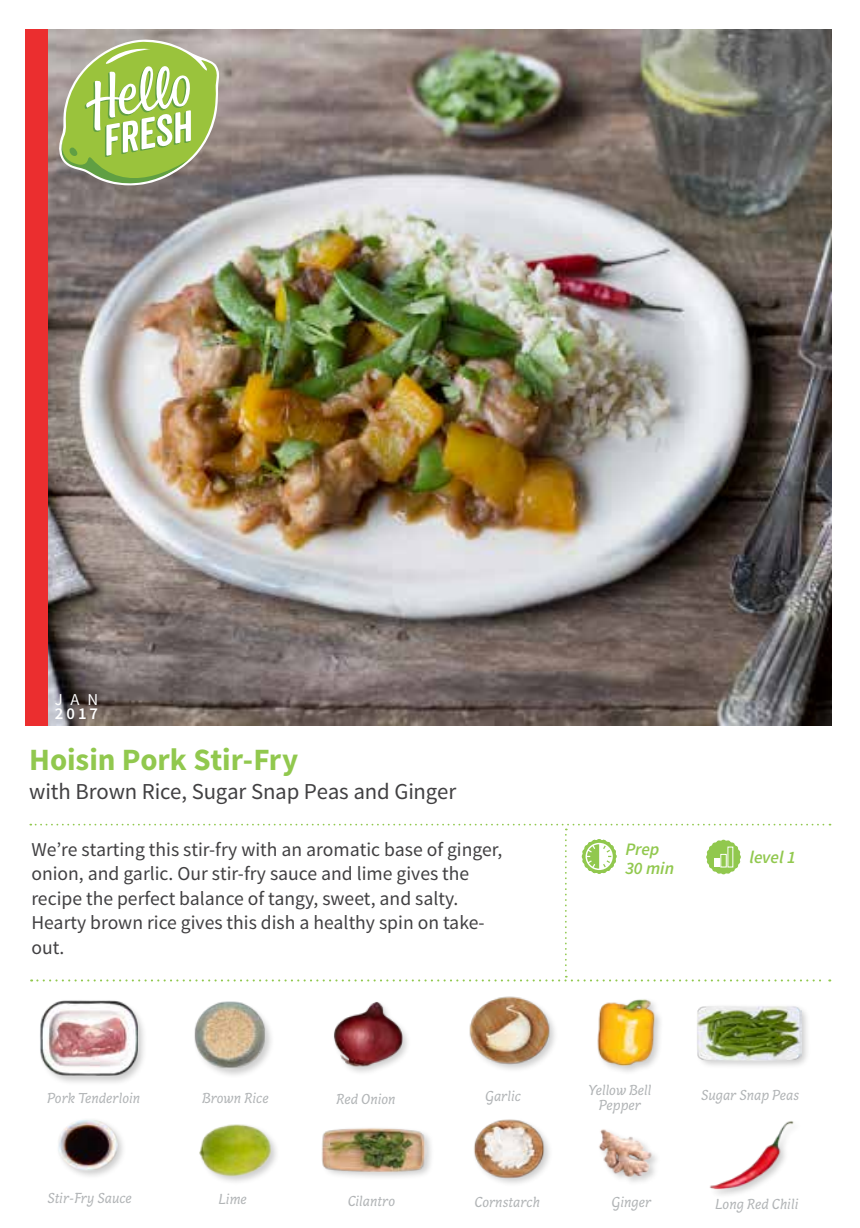
<style>
.page{position:relative;width:860px;height:1228px;background:#fff}
.page>*{position:absolute;margin:0;border:0;box-sizing:border-box;transform-origin:0 0}
.t1{font:700 30.97px "Source Sans Pro";letter-spacing:-.005em;color:#91c84e}
.t2{font:22.75px "Source Sans Pro";letter-spacing:-.01em;color:#414042}
.t3{font:19.6px/24.5px "Source Sans Pro";color:#414042}
.t4{font:italic 600 17.5px/18.6px "Source Sans Pro";color:#91c84e}
.t5{font:600 16.62px "Source Sans Pro";color:#fff}
.t6{font:16.62px "Source Sans Pro";color:#fff}
.t7{font:italic 14.88px/14.5px "Capucine Basic";color:#b1b4b6;text-align:center}
</style>
<div class="page">
<img style="left:48px;top:29px;width:783px;height:696px">
<div style="left:26px;top:29px;width:22px;height:696px;background:#eb2e2f"></div>
<svg style="left:55px;top:39px;width:164px;height:158px;background:#a5b974"></svg>
<img style="left:597px;top:999px;width:64px;height:73px">
<div style="left:695px;top:1003px;width:116px;height:66px;background:#000;opacity:.2"></div>
<img style="left:696px;top:1003px;width:105px;height:66px">
<img style="left:58px;top:1119px;width:65px;height:57px">
<div style="left:38px;top:998px;width:109px;height:87px;background:#000;opacity:.2"></div>
<img style="left:40px;top:998px;width:97px;height:87px">
<img style="left:194px;top:1001px;width:77px;height:74px">
<img style="left:469px;top:996px;width:86px;height:74px">
<img style="left:333px;top:1001px;width:75px;height:72px">
<img style="left:199px;top:1124px;width:76px;height:58px">
<div style="left:320px;top:1125px;width:114px;height:56px;background:#000;opacity:.2"></div>
<img style="left:320px;top:1125px;width:106px;height:56px">
<img style="left:473px;top:1119px;width:77px;height:65px">
<img style="left:599px;top:1129px;width:58px;height:53px">
<svg style="left:30px;top:823px;width:800px;height:158px"></svg>
<img style="left:709px;top:1121px;width:85px;height:74px">
<p class="t6" style="left:55px;top:689px;width:45px">JAN</p>
<p class="t5" style="left:55px;top:702px;width:45px">2017</p>
<h1 class="t1" style="left:29px;top:739px;width:270px">Hoisin Pork Stir-Fry</h1>
<p class="t2" style="left:29px;top:777px;width:428px">with Brown Rice, Sugar Snap Peas and Ginger</p>
<p class="t3" style="left:31px;top:837px;width:472px">We’re starting this stir-fry with an aromatic base of ginger, onion, and garlic. Our stir-fry sauce and lime gives the recipe the perfect balance of tangy, sweet, and salty.<br>Hearty brown rice gives this dish a healthy spin on take&shy;out.</p>
<p class="t4" style="left:625px;top:840px;width:50px">Prep<br>30 min</p>
<p class="t4" style="left:749px;top:848px;width:48px">level 1</p>
<p class="t7" style="left:588px;top:1083px;width:64px">Yellow Bell<br>Pepper</p>
<p class="t7" style="left:47px;top:1091px;width:94px">Pork Tenderloin</p>
<p class="t7" style="left:336px;top:1092px;width:61px">Red Onion</p>
<p class="t7" style="left:485px;top:1089px;width:37px">Garlic</p>
<p class="t7" style="left:700px;top:1088px;width:100px">Sugar Snap Peas</p>
<p class="t7" style="left:202px;top:1091px;width:68px">Brown Rice</p>
<p class="t7" style="left:47px;top:1191px;width:86px">Stir-Fry Sauce</p>
<p class="t7" style="left:218px;top:1192px;width:30px">Lime</p>
<p class="t7" style="left:347px;top:1194px;width:49px">Cilantro</p>
<p class="t7" style="left:474px;top:1195px;width:67px">Cornstarch</p>
<p class="t7" style="left:611px;top:1195px;width:41px">Ginger</p>
<p class="t7" style="left:715px;top:1196px;width:85px">Long Red Chili</p>
</div>
